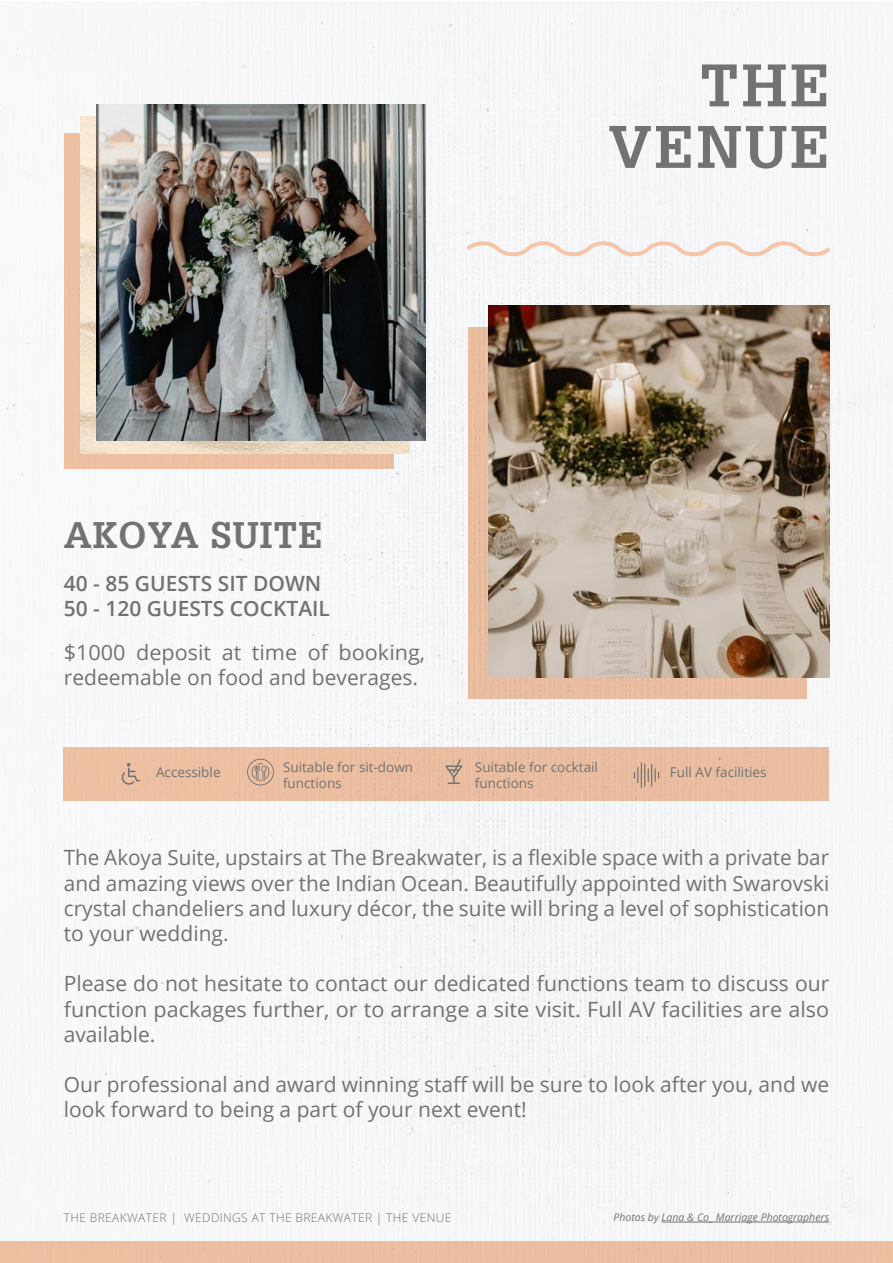
<style>
.page{position:relative;width:893px;height:1263px;background:#fff}
.page>*{position:absolute;margin:0;border:0;box-sizing:border-box;transform-origin:0 0}
.t1{font:700 58.5px/61.5px "Glypha 65";letter-spacing:.05em;color:#717373;text-align:right}
.t2{font:700 36px "Glypha 65";letter-spacing:.03em;color:#717373}
.t3{font:21px/25.2px "Open Sans";color:#717373;text-align:justify}
.t4{font:600 21px/25.2px "Open Sans";color:#717373}
.t5{font:13.5px/16.2px "Open Sans";color:#717373}
.t6{font:300 12px "Open Sans";letter-spacing:.03em;color:#717373}
.t7{font:italic 10.5px "Open Sans";color:#717373}
</style>
<div class="page">
<div style="left:0;top:1px;width:893px;height:1241px;background:#f6f7f8"></div>
<div style="left:64px;top:747px;width:765px;height:53px;background:#ebbea1"></div>
<svg style="left:247px;top:759px;width:27px;height:26px"></svg>
<svg style="left:121px;top:763px;width:19px;height:22px"></svg>
<svg style="left:445px;top:759px;width:17px;height:25px"></svg>
<div style="left:65px;top:134px;width:329px;height:335px;background:#eec0a2"></div>
<img style="left:81px;top:117px;width:329px;height:337px">
<div style="left:468px;top:327px;width:339px;height:371px;background:#eabda0"></div>
<svg style="left:634px;top:762px;width:25px;height:26px"></svg>
<div style="left:0;top:1242px;width:893px;height:21px;background:#ecbea1"></div>
<svg style="left:462px;top:236px;width:373px;height:26px"></svg>
<img style="left:96px;top:104px;width:329px;height:336px">
<img style="left:488px;top:306px;width:341px;height:371px">
<hr style="left:662px;top:1222px;width:167px;height:1px;background:#717373">
<h2 class="t2" style="left:64px;top:513px;width:260px">AKOYA SUITE</h2>
<p class="t4" style="left:64px;top:571px;width:268px">40 - 85 GUESTS SIT DOWN<br>50 - 120 GUESTS COCKTAIL</p>
<p class="t3" style="left:64px;top:639px;width:363px">$1000 deposit at time of booking, redeemable on food and beverages.</p>
<h1 class="t1" style="left:608px;top:53px;width:222px">THE<br>VENUE</h1>
<p class="t5" style="left:156px;top:764px;width:66px">Accessible</p>
<p class="t5" style="left:283px;top:759px;width:132px">Suitable for sit-down functions</p>
<p class="t5" style="left:475px;top:759px;width:125px">Suitable for cocktail functions</p>
<p class="t5" style="left:670px;top:764px;width:98px">Full AV facilities</p>
<p class="t3" style="left:64px;top:844px;width:767px">The Akoya Suite, upstairs at The Breakwater, is a flexible space with a private bar and amazing views over the Indian Ocean. Beautifully appointed with Swarovski crystal chandeliers and luxury décor, the suite will bring a level of sophistication to your wedding.</p>
<p class="t3" style="left:64px;top:970px;width:767px">Please do not hesitate to contact our dedicated functions team to discuss our function packages further, or to arrange a site visit. Full AV facilities are also available.</p>
<p class="t3" style="left:64px;top:1071px;width:767px">Our professional and award winning staff will be sure to look after you, and we look forward to being a part of your next event!</p>
<p class="t6" style="left:64px;top:1210px;width:389px">THE BREAKWATER | WEDDINGS AT THE BREAKWATER | THE VENUE</p>
<p class="t7" style="left:614px;top:1210px;width:217px">Photos by Lana &amp; Co_ Marriage Photographers</p>
</div>
